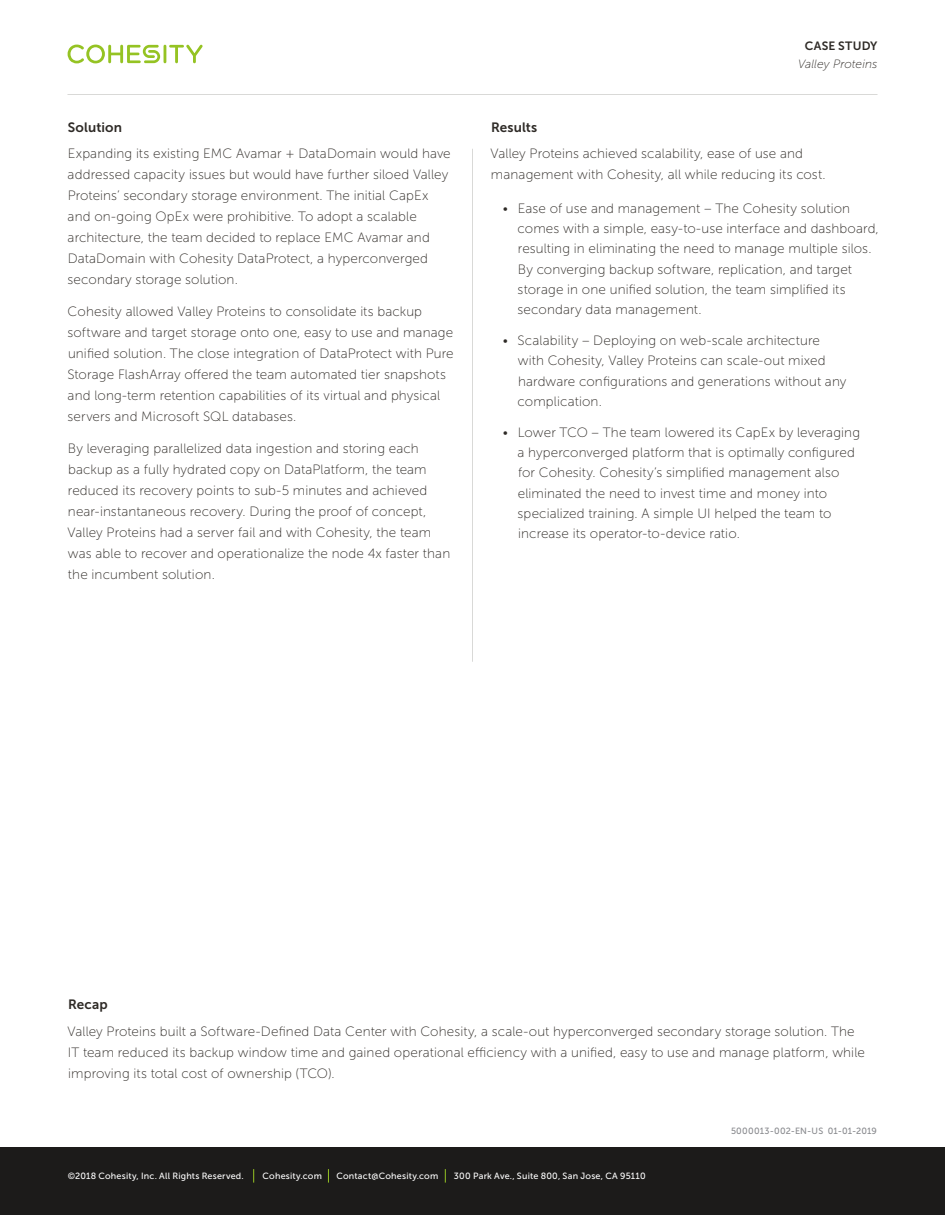
<style>
.page{position:relative;width:945px;height:1215px;background:#fff}
.page>*{position:absolute;margin:0;border:0;box-sizing:border-box;transform-origin:0 0}
.Body_Copy_-_Paragrap{font:13.5px/21px "Museo Sans 100";letter-spacing:.01em;color:#2e2a26}
.Subhead{font:13.5px "Museo Sans 700";letter-spacing:.01em;color:#2e2a26}
.t1{font:italic 12px "Museo Sans 100";letter-spacing:.005em;color:#2e2a26}
.t2{font:12px "Museo Sans 700";letter-spacing:.015em;color:#2e2a26}
.Footer_BACK{font:9px "Museo Sans 500";letter-spacing:.02em;color:#fff}
.version_date{font:9px "Museo Sans 500";letter-spacing:.02em;color:#898a8e}
</style>
<div class="page">
<div style="left:0;top:1148px;width:945px;height:67px;background:#1c1b1a"></div>
<svg style="left:68px;top:45px;width:135px;height:18px"></svg>
<hr style="left:68px;top:94px;width:810px;height:1px;background:#d9d9d7">
<svg style="left:253px;top:1169px;width:1px;height:14px"></svg>
<svg style="left:328px;top:1169px;width:1px;height:14px"></svg>
<svg style="left:445px;top:1169px;width:1px;height:14px"></svg>
<hr style="left:472px;top:149px;width:1px;height:513px;background:#d9d9d7">
<p class="Subhead" style="left:68px;top:119px;width:56px">Solution</p>
<p class="Body_Copy_-_Paragrap" style="left:68px;top:143px;width:385px">Expanding its existing EMC Avamar + DataDomain would have addressed capacity issues but would have further siloed Valley Proteins’ secondary storage environment. The initial CapEx and on-going OpEx were prohibitive. To adopt a scalable architecture, the team decided to replace EMC Avamar and DataDomain with Cohesity DataProtect, a hyperconverged secondary storage solution.</p>
<p class="Body_Copy_-_Paragrap" style="left:68px;top:301px;width:388px">Cohesity allowed Valley Proteins to consolidate its backup software and target storage onto one, easy to use and manage unified solution. The close integration of DataProtect with Pure Storage FlashArray offered the team automated tier snapshots and long-term retention capabilities of its virtual and physical servers and Microsoft SQL databases.</p>
<p class="Body_Copy_-_Paragrap" style="left:68px;top:438px;width:384px">By leveraging parallelized data ingestion and storing each backup as a fully hydrated copy on DataPlatform, the team reduced its recovery points to sub-5 minutes and achieved near-instantaneous recovery. During the proof of concept, Valley Proteins had a server fail and with Cohesity, the team was able to recover and operationalize the node 4x faster than the incumbent solution.</p>
<p class="t2" style="left:805px;top:39px;width:74px">CASE STUDY</p>
<p class="t1" style="left:798px;top:57px;width:81px">Valley Proteins</p>
<p class="Subhead" style="left:491px;top:119px;width:48px">Results</p>
<p class="Body_Copy_-_Paragrap" style="left:491px;top:143px;width:337px">Valley Proteins achieved scalability, ease of use and management with Cohesity, all while reducing its cost.</p>
<p class="Body_Copy_-_Paragrap" style="left:518px;top:198px;width:363px;line-height:20.2px;text-indent:-15px">• Ease of use and management – The Cohesity solution comes with a simple, easy-to-use interface and dashboard, resulting in eliminating the need to manage multiple silos.<br>By converging backup software, replication, and target storage in one unified solution, the team simplified its secondary data management.</p>
<p class="Body_Copy_-_Paragrap" style="left:518px;top:330px;width:330px;line-height:20.2px;text-indent:-15px">• Scalability – Deploying on web-scale architecture with Cohesity, Valley Proteins can scale-out mixed hardware configurations and generations without any complication.</p>
<p class="Body_Copy_-_Paragrap" style="left:518px;top:422px;width:344px;line-height:20.2px;text-indent:-15px">• Lower TCO – The team lowered its CapEx by leveraging a hyperconverged platform that is optimally configured for Cohesity. Cohesity’s simplified management also eliminated the need to invest time and money into specialized training. A simple UI helped the team to increase its operator-to-device ratio.</p>
<p class="Subhead" style="left:68px;top:997px;width:41px">Recap</p>
<p class="Body_Copy_-_Paragrap" style="left:68px;top:1021px;width:799px">Valley Proteins built a Software-Defined Data Center with Cohesity, a scale-out hyperconverged secondary storage solution. The<br>IT team reduced its backup window time and gained operational efficiency with a unified, easy to use and manage platform, while improving its total cost of ownership (TCO).</p>
<p class="Footer_BACK" style="left:68px;top:1171px;width:178px">©2018 Cohesity, Inc. All Rights Reserved.</p>
<p class="Footer_BACK" style="left:263px;top:1171px;width:61px">Cohesity.com</p>
<p class="Footer_BACK" style="left:336px;top:1171px;width:103px">Contact@Cohesity.com</p>
<p class="Footer_BACK" style="left:454px;top:1171px;width:193px">300 Park Ave., Suite 800, San Jose, CA 95110</p>
<p class="version_date" style="left:731px;top:1126px;width:147px">5000013-002-EN-US 01-01-2019</p>
</div>
